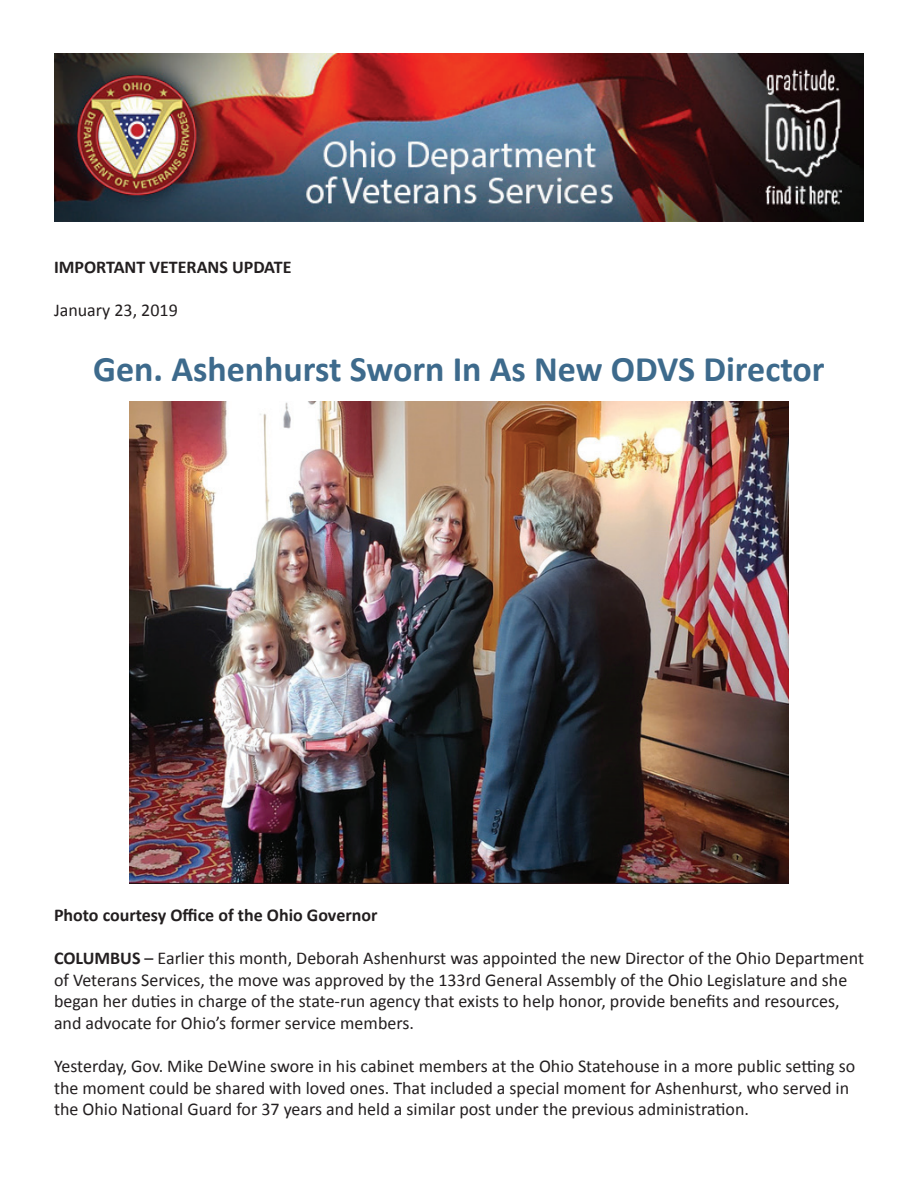
<style>
.page{position:relative;width:918px;height:1188px;background:#fff}
.page>*{position:absolute;margin:0;border:0;box-sizing:border-box;transform-origin:0 0}
.t1{font:700 36px "Calibri";color:#3d6a8c}
.t2{font:18px/21.6px "Calibri";color:#231f20}
.t3{font:700 18px "Calibri";color:#231f20}
.s1{font-weight:700}
</style>
<div class="page">
<img style="left:54px;top:54px;width:810px;height:168px">
<img style="left:129px;top:402px;width:660px;height:481px">
<p class="t3" style="left:54px;top:255px;width:239px">IMPORTANT VETERANS UPDATE</p>
<p class="t2" style="left:54px;top:299px;width:125px">January 23, 2019</p>
<h1 class="t1" style="left:93px;top:346px;width:733px">Gen. Ashenhurst Sworn In As New ODVS Director</h1>
<p class="t3" style="left:54px;top:903px;width:325px">Photo courtesy Office of the Ohio Governor</p>
<p class="t2" style="left:54px;top:947px;width:812px"><span class="s1">COLUMBUS</span> – Earlier this month, Deborah Ashenhurst was appointed the new Director of the Ohio Department of Veterans Services, the move was approved by the 133rd General Assembly of the Ohio Legislature and she began her duties in charge of the state-run agency that exists to help honor, provide benefits and resources, and advocate for Ohio’s former service members.</p>
<p class="t2" style="left:54px;top:1055px;width:803px">Yesterday, Gov. Mike DeWine swore in his cabinet members at the Ohio Statehouse in a more public setting so the moment could be shared with loved ones. That included a special moment for Ashenhurst, who served in the Ohio National Guard for 37 years and held a similar post under the previous administration.</p>
</div>
